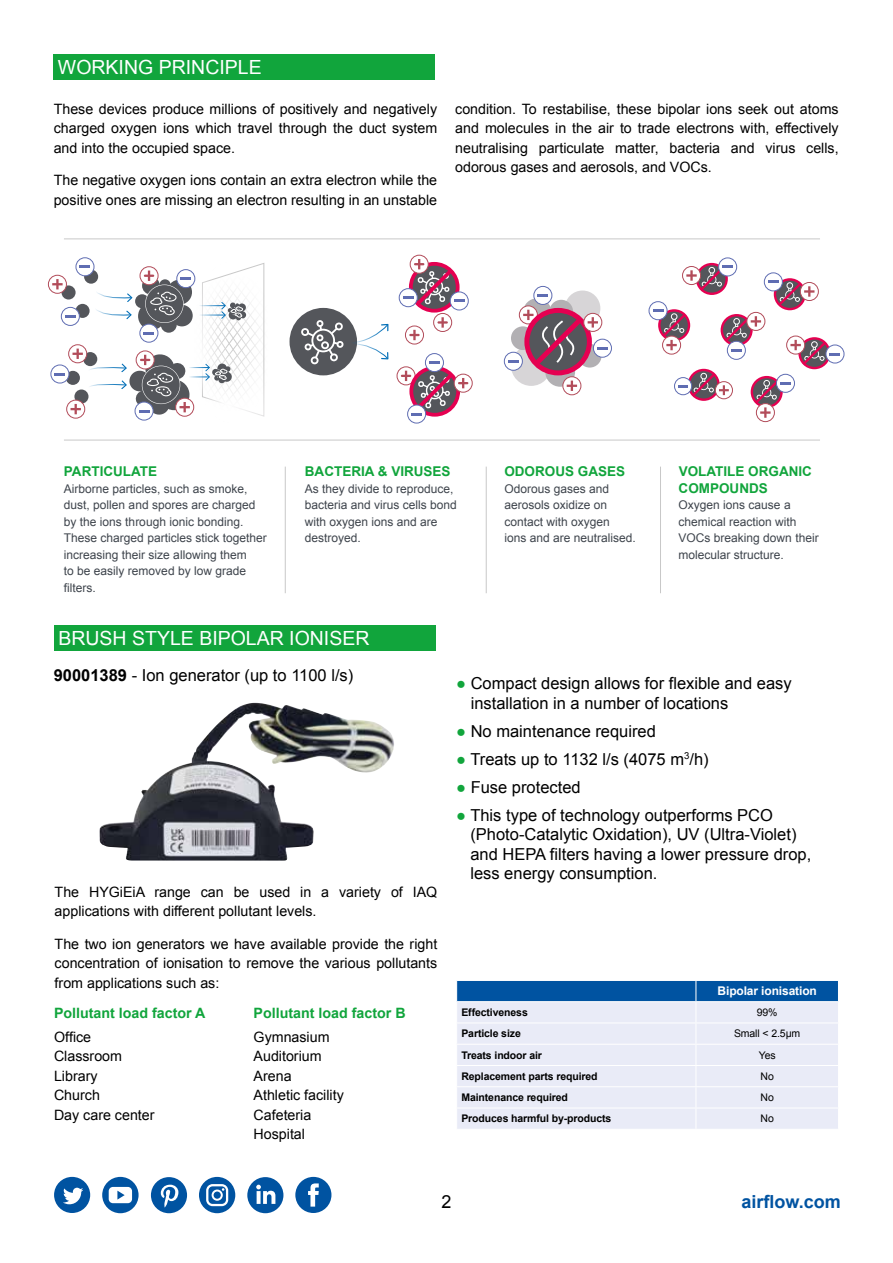
<style>
.page{position:relative;width:893px;height:1263px;background:#fff}
.page>*{position:absolute;margin:0;border:0;box-sizing:border-box;transform-origin:0 0}
.t1{font:19.5px "Arial";color:#fff}
.t2{font:700 18px "Arial";color:#0053a1}
.t3{font:18px "Arial";color:#000}
.t4{font:16.5px/19.5px "Arial";color:#000}
.t5{font:14.25px/19.5px "Arial";color:#000}
.t6{font:700 14.25px "Arial";color:#11a53c}
.t7{font:700 13.5px/16.5px "Arial";color:#11a53c}
.t8{font:12px/16.5px "Arial";color:#3e444c}
.t9{font:700 12px "Arial";letter-spacing:-.01em;color:#fff}
.t10{font:700 10.5px "Arial";letter-spacing:-.01em;color:#000}
.t11{font:10.5px "Arial";letter-spacing:-.01em;color:#000}
.s1{font-weight:700}
.s2{color:#11a53c}
</style>
<div class="page">
<svg style="left:295px;top:1177px;width:36px;height:36px"></svg>
<svg style="left:54px;top:1177px;width:36px;height:36px"></svg>
<svg style="left:151px;top:1177px;width:36px;height:36px"></svg>
<svg style="left:247px;top:1177px;width:36px;height:36px"></svg>
<div style="left:199px;top:1177px;width:36px;height:36px;background:#0053a1;border-radius:50%"></div>
<svg style="left:206px;top:1184px;width:22px;height:22px"></svg>
<div style="left:102px;top:1177px;width:37px;height:36px;background:#0053a1;border-radius:50%"></div>
<svg style="left:109px;top:1187px;width:23px;height:16px"></svg>
<div style="left:54px;top:54px;width:381px;height:26px;background:#11a53c"></div>
<div style="left:54px;top:625px;width:382px;height:25px;background:#11a53c"></div>
<div style="left:48px;top:275px;width:19px;height:19px;border:1px solid #b24c5a;border-radius:50%"></div>
<div style="left:75px;top:257px;width:19px;height:19px;border:1px solid #5f6db2;border-radius:50%"></div>
<div style="left:50px;top:364px;width:19px;height:19px;border:1px solid #5f6db2;border-radius:50%"></div>
<svg style="left:52px;top:261px;width:213px;height:160px"></svg>
<div style="left:511px;top:345px;width:40px;height:41px;background:#d7d5d7;border-radius:50%"></div>
<div style="left:545px;top:357px;width:30px;height:30px;background:#b2b0b3;border-radius:50%"></div>
<div style="left:593px;top:339px;width:19px;height:19px;border:1px solid #5f6db2;border-radius:50%"></div>
<svg style="left:563px;top:377px;width:18px;height:18px"></svg>
<div style="left:562px;top:376px;width:19px;height:19px;border:1px solid #b24c5a;border-radius:50%"></div>
<svg style="left:567px;top:381px;width:10px;height:10px"></svg>
<div style="left:504px;top:352px;width:19px;height:19px;border:1px solid #5f6db2;border-radius:50%"></div>
<svg style="left:508px;top:239px;width:100px;height:136px"></svg>
<div style="left:397px;top:366px;width:19px;height:19px;border:1px solid #b24c5a;border-radius:50%"></div>
<div style="left:290px;top:308px;width:67px;height:67px;background:#54565b;border-radius:50%"></div>
<div style="left:399px;top:288px;width:19px;height:19px;border:1px solid #5f6db2;border-radius:50%"></div>
<svg style="left:408px;top:405px;width:18px;height:18px"></svg>
<div style="left:407px;top:404px;width:19px;height:20px;border:1px solid #5f6db2;border-radius:50%"></div>
<div style="left:450px;top:291px;width:19px;height:19px;border:1px solid #5f6db2;border-radius:50%"></div>
<div style="left:425px;top:353px;width:19px;height:19px;border:1px solid #5f6db2;border-radius:50%"></div>
<div style="left:410px;top:255px;width:19px;height:19px;border:1px solid #b24c5a;border-radius:50%"></div>
<div style="left:405px;top:325px;width:19px;height:19px;border:1px solid #b24c5a;border-radius:50%"></div>
<svg style="left:403px;top:259px;width:61px;height:81px"></svg>
<div style="left:454px;top:374px;width:19px;height:19px;border:1px solid #b24c5a;border-radius:50%"></div>
<svg style="left:401px;top:361px;width:67px;height:56px"></svg>
<svg style="left:299px;top:318px;width:90px;height:48px"></svg>
<svg style="left:662px;top:336px;width:19px;height:18px"></svg>
<div style="left:662px;top:336px;width:19px;height:19px;border:1px solid #b24c5a;border-radius:50%"></div>
<div style="left:649px;top:301px;width:19px;height:19px;border:1px solid #5f6db2;border-radius:50%"></div>
<svg style="left:653px;top:309px;width:37px;height:41px"></svg>
<div style="left:746px;top:312px;width:19px;height:19px;border:1px solid #b24c5a;border-radius:50%"></div>
<svg style="left:727px;top:341px;width:18px;height:18px"></svg>
<div style="left:727px;top:341px;width:19px;height:19px;border:1px solid #5f6db2;border-radius:50%"></div>
<svg style="left:721px;top:314px;width:40px;height:37px"></svg>
<svg style="left:764px;top:273px;width:18px;height:18px"></svg>
<div style="left:764px;top:272px;width:19px;height:19px;border:1px solid #5f6db2;border-radius:50%"></div>
<div style="left:800px;top:282px;width:19px;height:19px;border:1px solid #b24c5a;border-radius:50%"></div>
<svg style="left:768px;top:278px;width:46px;height:32px"></svg>
<div style="left:776px;top:374px;width:19px;height:19px;border:1px solid #5f6db2;border-radius:50%"></div>
<div style="left:756px;top:403px;width:19px;height:19px;border:1px solid #b24c5a;border-radius:50%"></div>
<svg style="left:751px;top:376px;width:40px;height:42px"></svg>
<div style="left:682px;top:266px;width:19px;height:19px;border:1px solid #b24c5a;border-radius:50%"></div>
<svg style="left:719px;top:258px;width:18px;height:18px"></svg>
<div style="left:718px;top:257px;width:19px;height:19px;border:1px solid #5f6db2;border-radius:50%"></div>
<svg style="left:686px;top:263px;width:47px;height:32px"></svg>
<div style="left:786px;top:336px;width:19px;height:19px;border:1px solid #b24c5a;border-radius:50%"></div>
<div style="left:825px;top:344px;width:19px;height:19px;border:1px solid #5f6db2;border-radius:50%"></div>
<svg style="left:790px;top:337px;width:50px;height:32px"></svg>
<div style="left:715px;top:381px;width:18px;height:18px;border:1px solid #b24c5a;border-radius:50%"></div>
<div style="left:674px;top:377px;width:18px;height:18px;border:1px solid #5f6db2;border-radius:50%"></div>
<svg style="left:678px;top:369px;width:51px;height:32px"></svg>
<hr style="left:285px;top:467px;width:1px;height:126px;background:#c8c8c8">
<hr style="left:486px;top:467px;width:1px;height:126px;background:#c8c8c8">
<hr style="left:660px;top:467px;width:1px;height:126px;background:#c8c8c8">
<hr style="left:64px;top:440px;width:756px;height:1px;background:#c8c8c8">
<hr style="left:64px;top:238px;width:756px;height:1px;background:#c8c8c8">
<img style="left:99px;top:703px;width:295px;height:158px">
<svg style="left:456px;top:980px;width:383px;height:149px;background:#cad7eb"></svg>
<h1 class="t1" style="left:58px;top:54px;width:205px">WORKING PRINCIPLE</h1>
<p class="t5" style="left:54px;top:99px;width:385px;text-align:justify">These devices produce millions of positively and negatively charged oxygen ions which travel through the duct system and into the occupied space.</p>
<p class="t5" style="left:54px;top:170px;width:385px">The negative oxygen ions contain an extra electron while the positive ones are missing an electron resulting in an unstable</p>
<p class="t5" style="left:455px;top:99px;width:385px;text-align:justify">condition. To restabilise, these bipolar ions seek out atoms and molecules in the air to trade electrons with, effectively neutralising particulate matter, bacteria and virus cells, odorous gases and aerosols, and VOCs.</p>
<p class="t7" style="left:64px;top:463px;width:95px">PARTICULATE</p>
<p class="t8" style="left:64px;top:480px;width:204px">Airborne particles, such as smoke, dust, pollen and spores are charged by the ions through ionic bonding.<br>These charged particles stick together increasing their size allowing them<br>to be easily removed by low grade filters.</p>
<p class="t7" style="left:305px;top:463px;width:147px">BACTERIA &amp; VIRUSES</p>
<p class="t8" style="left:305px;top:480px;width:154px">As they divide to reproduce, bacteria and virus cells bond with oxygen ions and are destroyed.</p>
<h1 class="t1" style="left:58px;top:625px;width:313px">BRUSH STYLE BIPOLAR IONISER</h1>
<p class="t7" style="left:504px;top:463px;width:122px">ODOROUS GASES</p>
<p class="t8" style="left:504px;top:480px;width:133px">Odorous gases and aerosols oxidize on contact with oxygen<br>ions and are neutralised.</p>
<p class="t7" style="left:679px;top:463px;width:135px">VOLATILE ORGANIC<br>COMPOUNDS</p>
<p class="t8" style="left:679px;top:497px;width:142px">Oxygen ions cause a chemical reaction with<br>VOCs breaking down their molecular structure.</p>
<p class="t4" style="left:54px;top:665px;width:301px"><span class="s1">90001389</span> - Ion generator (up to 1100 l/s)</p>
<p class="t5" style="left:55px;top:882px;width:384px">The HYGiEiA range can be used in a variety of IAQ applications with different pollutant levels.</p>
<p class="t5" style="left:55px;top:934px;width:384px;text-align:justify">The two ion generators we have available provide the right concentration of ionisation to remove the various pollutants from applications such as:</p>
<p class="t6" style="left:54px;top:1004px;width:153px">Pollutant load factor A</p>
<p class="t5" style="left:54px;top:1027px;width:102px">Office<br>Classroom<br>Library<br>Church<br>Day care center</p>
<p class="t6" style="left:254px;top:1004px;width:154px">Pollutant load factor B</p>
<p class="t5" style="left:254px;top:1027px;width:92px">Gymnasium<br>Auditorium<br>Arena<br>Athletic facility<br>Cafeteria<br>Hospital</p>
<p class="t4" style="left:471px;top:674px;width:322px;text-indent:-15px"><span class="s2">●</span> Compact design allows for flexible and easy installation in a number of locations</p>
<p class="t4" style="left:456px;top:721px;width:201px"><span class="s2">●</span> No maintenance required</p>
<p class="t4" style="left:456px;top:749px;width:254px"><span class="s2">●</span> Treats up to 1132 l/s (4075 m<sup>3</sup>/h)</p>
<p class="t4" style="left:456px;top:777px;width:126px"><span class="s2">●</span> Fuse protected</p>
<p class="t4" style="left:470px;top:805px;width:342px;text-indent:-14px"><span class="s2">●</span> This type of technology outperforms PCO (Photo-Catalytic Oxidation), UV (Ultra-Violet) and HEPA filters having a lower pressure drop, less energy consumption.</p>
<p class="t9" style="left:718px;top:983px;width:101px">Bipolar ionisation</p>
<p class="t10" style="left:461px;top:1005px;width:68px">Effectiveness</p>
<p class="t11" style="left:757px;top:1005px;width:22px">99%</p>
<p class="t10" style="left:461px;top:1027px;width:61px">Particle size</p>
<p class="t11" style="left:734px;top:1027px;width:68px">Small &lt; 2.5µm</p>
<p class="t10" style="left:461px;top:1048px;width:82px">Treats indoor air</p>
<p class="t11" style="left:759px;top:1048px;width:18px">Yes</p>
<p class="t10" style="left:461px;top:1069px;width:138px">Replacement parts required</p>
<p class="t11" style="left:760px;top:1069px;width:15px">No</p>
<p class="t10" style="left:461px;top:1090px;width:108px">Maintenance required</p>
<p class="t11" style="left:760px;top:1091px;width:15px">No</p>
<p class="t10" style="left:461px;top:1112px;width:152px">Produces harmful by-products</p>
<p class="t11" style="left:760px;top:1112px;width:15px">No</p>
<p class="t3" style="left:441px;top:1190px;width:12px">2</p>
<p class="t2" style="left:741px;top:1190px;width:101px">airflow.com</p>
</div>
